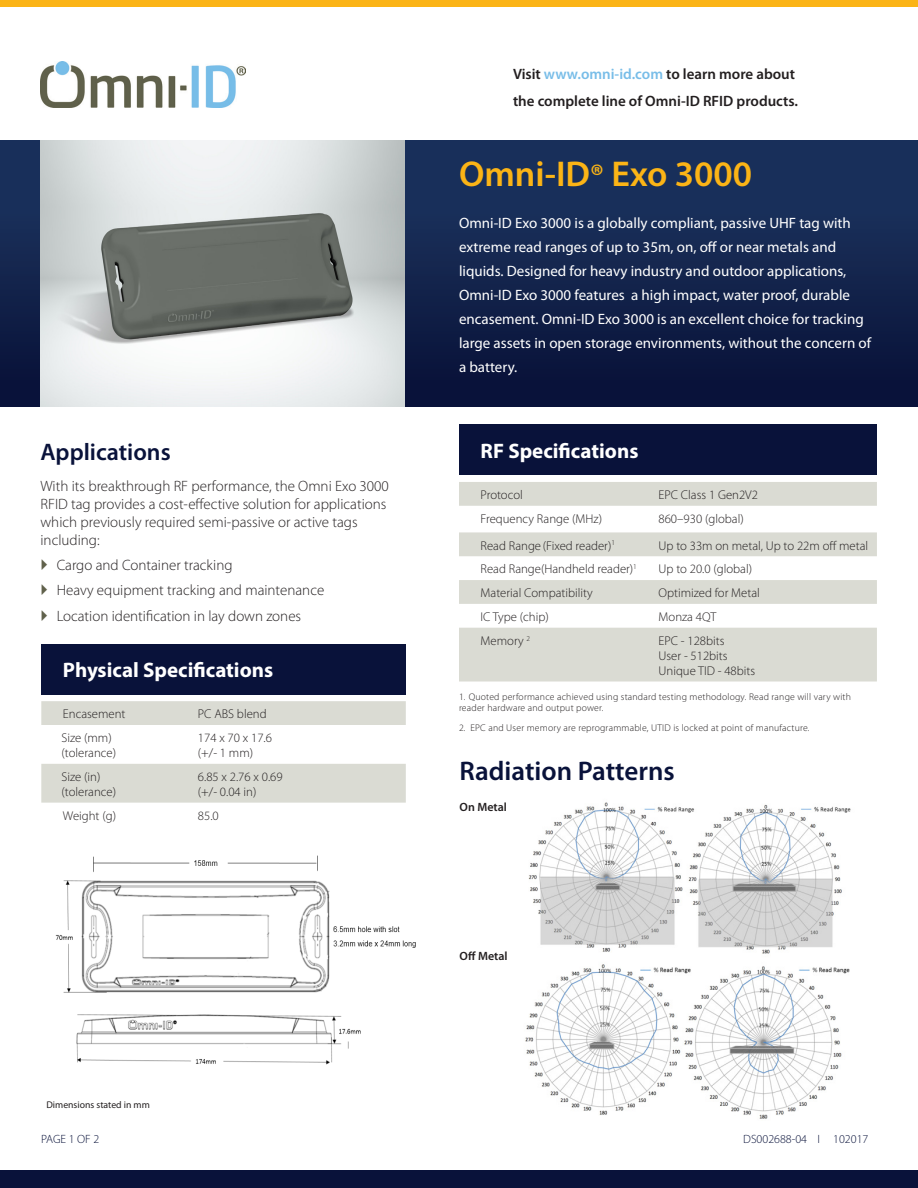
<style>
.page{position:relative;width:918px;height:1188px;background:#fff}
.page>*{position:absolute;margin:0;border:0;box-sizing:border-box;transform-origin:0 0}
._00_BlueBar_Title{font:600 36px "Myriad Pro";color:#fbb416}
._01_Heading{font:600 27px "Myriad Pro";color:#09123a}
._01_Heading-2{font:600 24px "Myriad Pro";color:#09123a}
.Table_Body{font:700 21px "Myriad Pro";color:#fff}
._00_BlueBar_Body{font:15px/24px "Myriad Pro";color:#fff}
._03_Body{font:300 15px/18px "Myriad Pro";color:#231f20}
._03_Bullet{font:300 15px "Myriad Pro";color:#231f20}
.t1{font:600 15px/27px "Myriad Pro";color:#231f20}
.Table_Body-2{font:300 12.75px "Myriad Pro";color:#231f20}
.DocumentRev_Number{font:300 12px "Myriad Pro";color:#09123a}
._03_Bullet-2{font:600 12px "Myriad Pro";color:#231f20}
._03_Body-2{font:300 9.75px/11.2px "Myriad Pro";letter-spacing:.02em;color:#231f20}
.Table_Column_Head{font:9.75px "Myriad Pro";color:#231f20}
.s1{color:#78bde8}
.s2{font-size:31.5px}
</style>
<div class="page">
<div style="left:0;top:1170px;width:918px;height:18px;background:#09123a"></div>
<img style="left:41px;top:61px;width:204px;height:46px">
<div style="left:0;top:0;width:918px;height:7px;background:#fbb416"></div>
<div style="left:0;top:140px;width:918px;height:266px;background:linear-gradient(to bottom,#1c3561,#091238)"></div>
<img style="left:40px;top:140px;width:365px;height:266px">
<img style="left:55px;top:855px;width:361px;height:210px">
<img style="left:525px;top:802px;width:326px;height:317px">
<div style="left:41px;top:644px;width:365px;height:50px;background:#09123a"></div>
<svg style="left:41px;top:701px;width:365px;height:102px"></svg>
<div style="left:459px;top:424px;width:418px;height:51px;background:#09123a"></div>
<svg style="left:459px;top:482px;width:418px;height:200px;fill:#dadbd3"></svg>
<p class="t1" style="left:513px;top:60px;width:287px">Visit <span class="s1">www.omni-id.com</span> to learn more about the complete line of Omni-ID RFID products.</p>
<p class="_01_Heading-2" style="left:40px;top:436px;width:132px">Applications</p>
<p class="_03_Body" style="left:40px;top:477px;width:350px">With its breakthrough RF performance, the Omni Exo 3000<br>RFID tag provides a cost-effective solution for applications which previously required semi-passive or active tags including:</p>
<p class="_03_Bullet" style="left:57px;top:556px;width:177px">Cargo and Container tracking</p>
<p class="_03_Bullet" style="left:57px;top:581px;width:269px">Heavy equipment tracking and maintenance</p>
<p class="_03_Bullet" style="left:57px;top:607px;width:246px">Location identification in lay down zones</p>
<p class="Table_Body" style="left:63px;top:657px;width:212px">Physical Specifications</p>
<p class="Table_Body-2" style="left:63px;top:706px;width:64px">Encasement</p>
<p class="Table_Body-2" style="left:198px;top:706px;width:70px">PC ABS blend</p>
<p class="Table_Body-2" style="left:62px;top:730px;width:52px">Size (mm)</p>
<p class="Table_Body-2" style="left:62px;top:745px;width:56px">(tolerance)</p>
<p class="Table_Body-2" style="left:198px;top:730px;width:76px">174 x 70 x 17.6</p>
<p class="Table_Body-2" style="left:198px;top:745px;width:57px">(+/- 1 mm)</p>
<p class="Table_Body-2" style="left:62px;top:769px;width:40px">Size (in)</p>
<p class="Table_Body-2" style="left:62px;top:784px;width:56px">(tolerance)</p>
<p class="Table_Body-2" style="left:198px;top:769px;width:86px">6.85 x 2.76 x 0.69</p>
<p class="Table_Body-2" style="left:198px;top:784px;width:60px">(+/- 0.04 in)</p>
<p class="Table_Body-2" style="left:63px;top:808px;width:55px">Weight (g)</p>
<p class="Table_Body-2" style="left:198px;top:808px;width:22px">85.0</p>
<p class="Table_Column_Head" style="left:46px;top:1099px;width:105px">Dimensions stated in mm</p>
<p class="_00_BlueBar_Title" style="left:459px;top:151px;width:295px">Omni-ID<span class="s2">®</span> Exo 3000</p>
<p class="_00_BlueBar_Body" style="left:459px;top:210px;width:414px">Omni-ID Exo 3000 is a globally compliant, passive UHF tag with extreme read ranges of up to 35m, on, off or near metals and liquids. Designed for heavy industry and outdoor applications, Omni-ID Exo 3000 features a high impact, water proof, durable encasement. Omni-ID Exo 3000 is an excellent choice for tracking large assets in open storage environments, without the concern of a battery.</p>
<p class="Table_Body" style="left:481px;top:437px;width:159px">RF Specifications</p>
<p class="Table_Body-2" style="left:481px;top:487px;width:44px">Protocol</p>
<p class="Table_Body-2" style="left:659px;top:487px;width:101px">EPC Class 1 Gen2V2</p>
<p class="Table_Body-2" style="left:481px;top:511px;width:123px">Frequency Range (MHz)</p>
<p class="Table_Body-2" style="left:659px;top:511px;width:87px">860–930 (global)</p>
<p class="Table_Body-2" style="left:481px;top:538px;width:136px">Read Range (Fixed reader)<sup>1</sup></p>
<p class="Table_Body-2" style="left:659px;top:538px;width:211px">Up to 33m on metal, Up to 22m off metal</p>
<p class="Table_Body-2" style="left:481px;top:561px;width:158px">Read Range(Handheld reader)<sup>1</sup></p>
<p class="Table_Body-2" style="left:659px;top:561px;width:95px">Up to 20.0 (global)</p>
<p class="Table_Body-2" style="left:481px;top:585px;width:114px">Material Compatibility</p>
<p class="Table_Body-2" style="left:659px;top:585px;width:103px">Optimized for Metal</p>
<p class="Table_Body-2" style="left:481px;top:609px;width:70px">IC Type (chip)</p>
<p class="Table_Body-2" style="left:659px;top:609px;width:59px">Monza 4QT</p>
<p class="Table_Body-2" style="left:481px;top:633px;width:51px">Memory <sup>2</sup></p>
<p class="Table_Body-2" style="left:659px;top:633px;width:68px">EPC - 128bits</p>
<p class="Table_Body-2" style="left:659px;top:648px;width:71px">User - 512bits</p>
<p class="Table_Body-2" style="left:659px;top:663px;width:98px">Unique TID - 48bits</p>
<p class="_03_Body-2" style="left:459px;top:691px;width:394px">1. Quoted performance achieved using standard testing methodology. Read range will vary with reader hardware and output power.</p>
<p class="_03_Body-2" style="left:459px;top:722px;width:352px">2. EPC and User memory are reprogrammable, UTID is locked at point of manufacture.</p>
<p class="_01_Heading" style="left:460px;top:753px;width:217px">Radiation Patterns</p>
<p class="_03_Bullet-2" style="left:460px;top:799px;width:49px">On Metal</p>
<p class="_03_Bullet-2" style="left:460px;top:948px;width:50px">Off Metal</p>
<p class="DocumentRev_Number" style="left:41px;top:1132px;width:60px">PAGE 1 OF 2</p>
<p class="DocumentRev_Number" style="left:743px;top:1132px;width:127px">DS002688-04 I 102017</p>
</div>
